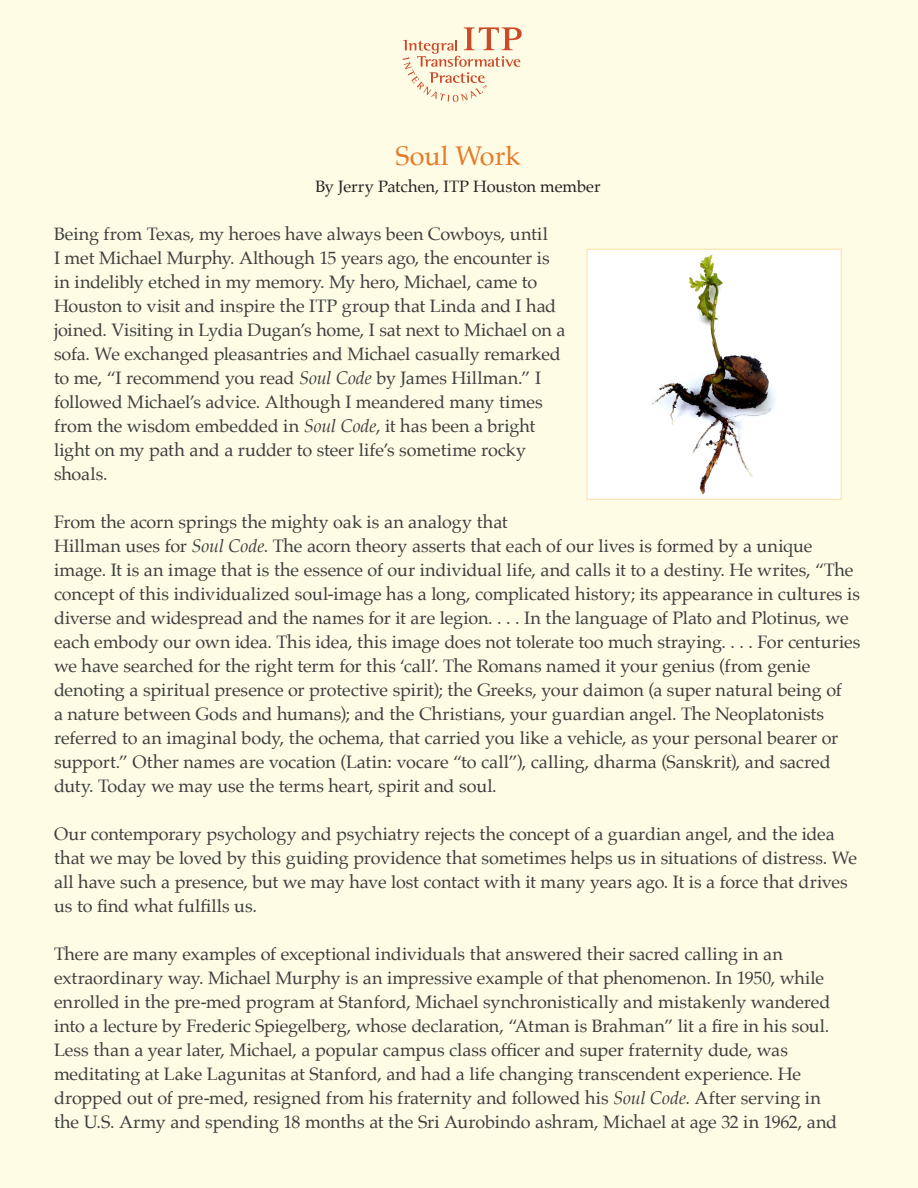
<style>
.page{position:relative;width:918px;height:1188px;background:#fffce5}
.page>*{position:absolute;margin:0;border:0;box-sizing:border-box;transform-origin:0 0}
.t1{font:27px "Palatino";color:#e67a27}
.t2{font:18px/24px "Palatino";letter-spacing:-.005em;color:#3e3e3f}
.t3{font:16.5px "Palatino";letter-spacing:-.005em;color:#231f20}
.s1{font-style:italic}
</style>
<div class="page">
<svg style="left:403px;top:27px;width:119px;height:75px"></svg>
<div style="left:587px;top:249px;width:254px;height:250px;background:#fff"></div>
<img style="left:652px;top:254px;width:124px;height:241px">
<div style="left:587px;top:249px;width:255px;height:251px;border:1px solid #fee1ac"></div>
<p class="t1" style="left:396px;top:133px;width:126px">Soul Work</p>
<p class="t3" style="left:315px;top:173px;width:287px">By Jerry Patchen, ITP Houston member</p>
<p class="t2" style="left:54px;top:222px;width:513px">Being from Texas, my heroes have always been Cowboys, until<br>I met Michael Murphy. Although 15 years ago, the encounter is in indelibly etched in my memory. My hero, Michael, came to Houston to visit and inspire the ITP group that Linda and I had joined. Visiting in Lydia Dugan’s home, I sat next to Michael on a sofa. We exchanged pleasantries and Michael casually remarked to me, “I recommend you read <span class="s1">Soul Code</span> by James Hillman.” I followed Michael’s advice. Although I meandered many times from the wisdom embedded in <span class="s1">Soul Code</span>, it has been a bright light on my path and a rudder to steer life’s sometime rocky shoals.</p>
<p class="t2" style="left:54px;top:510px;width:808px">From the acorn springs the mighty oak is an analogy that<br>Hillman uses for <span class="s1">Soul Code</span>. The acorn theory asserts that each of our lives is formed by a unique image. It is an image that is the essence of our individual life, and calls it to a destiny. He writes, “The concept of this individualized soul-image has a long, complicated history; its appearance in cultures is diverse and widespread and the names for it are legion. . . . In the language of Plato and Plotinus, we each embody our own idea. This idea, this image does not tolerate too much straying. . . . For centuries we have searched for the right term for this ‘call’. The Romans named it your genius (from genie denoting a spiritual presence or protective spirit); the Greeks, your daimon (a super natural being of<br>a nature between Gods and humans); and the Christians, your guardian angel. The Neoplatonists referred to an imaginal body, the ochema, that carried you like a vehicle, as your personal bearer or support.” Other names are vocation (Latin: vocare “to call”), calling, dharma (Sanskrit), and sacred duty. Today we may use the terms heart, spirit and soul.</p>
<p class="t2" style="left:54px;top:822px;width:805px">Our contemporary psychology and psychiatry rejects the concept of a guardian angel, and the idea that we may be loved by this guiding providence that sometimes helps us in situations of distress. We all have such a presence, but we may have lost contact with it many years ago. It is a force that drives us to find what fulfills us.</p>
<p class="t2" style="left:54px;top:942px;width:785px">There are many examples of exceptional individuals that answered their sacred calling in an extraordinary way. Michael Murphy is an impressive example of that phenomenon. In 1950, while enrolled in the pre-med program at Stanford, Michael synchronistically and mistakenly wandered into a lecture by Frederic Spiegelberg, whose declaration, “Atman is Brahman” lit a fire in his soul.<br>Less than a year later, Michael, a popular campus class officer and super fraternity dude, was meditating at Lake Lagunitas at Stanford, and had a life changing transcendent experience. He dropped out of pre-med, resigned from his fraternity and followed his <span class="s1">Soul Code</span>. After serving in the U.S. Army and spending 18 months at the Sri Aurobindo ashram, Michael at age 32 in 1962, and</p>
</div>
